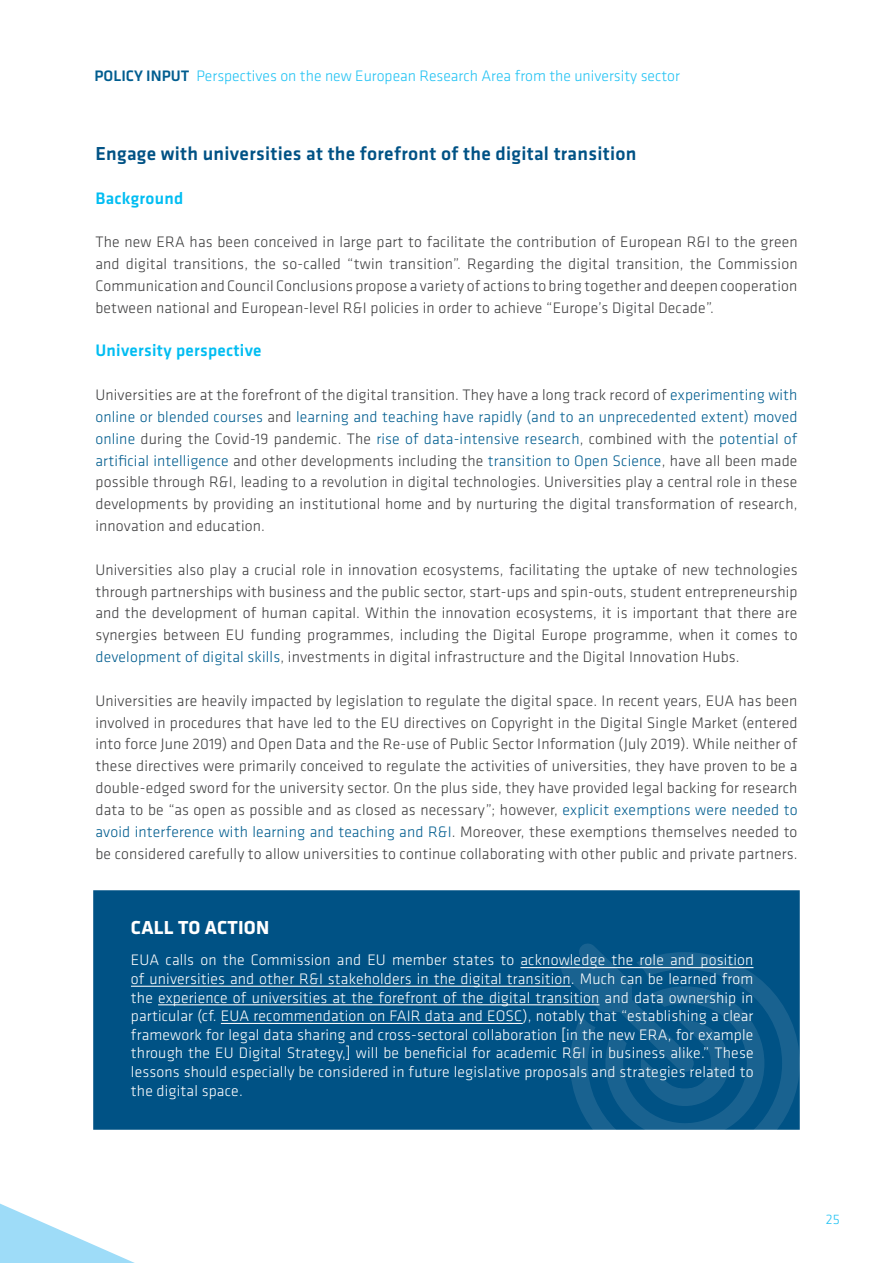
<style>
.page{position:relative;width:893px;height:1263px;background:#fff}
.page>*{position:absolute;margin:0;border:0;box-sizing:border-box;transform-origin:0 0}
.t1{font:500 19.5px "Klavika Basic";letter-spacing:.015em;color:#005285}
.Table_headline{font:700 19.5px "Klavika Basic";letter-spacing:.01em;color:#fff}
.t2{font:500 17.25px "Klavika Basic";letter-spacing:.015em;color:#01bdf2}
.Text{font:300 15.75px/21.9px "Klavika Basic";letter-spacing:.01em;color:#3e3e3f;text-align:justify}
.Table_text{font:300 15.75px/18.6px "Klavika Basic";letter-spacing:.01em;color:#fff;text-align:justify}
.t3{font:300 15.75px "Klavika Basic";color:#21c2f3}
.t4{font:300 14.25px "Klavika Basic";color:#21c2f3}
.s1{font-weight:500;color:#005d8f}
.s2{color:#005d8f}
</style>
<div class="page">
<svg style="left:0;top:1203px;width:135px;height:60px"></svg>
<div style="left:93px;top:890px;width:707px;height:240px;background:#005285;border:4px solid #005285"></div>
<svg style="left:560px;top:943px;width:40px;height:187px"></svg>
<svg style="left:570px;top:952px;width:230px;height:178px"></svg>
<hr style="left:520px;top:967px;width:233px;height:1px;background:#fff">
<hr style="left:131px;top:986px;width:440px;height:1px;background:#fff">
<hr style="left:158px;top:1004px;width:441px;height:1px;background:#fff">
<hr style="left:221px;top:1023px;width:302px;height:1px;background:#fff">
<p class="t3" style="left:94px;top:66px;width:587px"><span class="s1">POLICY INPUT</span> Perspectives on the new European Research Area from the university sector</p>
<h2 class="t1" style="left:95px;top:140px;width:543px">Engage with universities at the forefront of the digital transition</h2>
<h3 class="t2" style="left:95px;top:186px;width:89px">Background</h3>
<p class="Text" style="left:95px;top:231px;width:704px">The new ERA has been conceived in large part to facilitate the contribution of European R&amp;I to the green and digital transitions, the so-called “twin transition”. Regarding the digital transition, the Commission Communication and Council Conclusions propose a variety of actions to bring together and deepen cooperation between national and European-level R&amp;I policies in order to achieve “Europe’s Digital Decade”.</p>
<h3 class="t2" style="left:95px;top:339px;width:168px">University perspective</h3>
<p class="Text" style="left:95px;top:384px;width:704px">Universities are at the forefront of the digital transition. They have a long track record of <span class="s2">experimenting with online or blended courses</span> and <span class="s2">learning and teaching have rapidly (and to an unprecedented extent) moved online</span> during the Covid-19 pandemic. The <span class="s2">rise of data-intensive research</span>, combined with the <span class="s2">potential of artificial intelligence</span> and other developments including the <span class="s2">transition to Open Science</span>, have all been made possible through R&amp;I, leading to a revolution in digital technologies. Universities play a central role in these developments by providing an institutional home and by nurturing the digital transformation of research, innovation and education.</p>
<p class="Text" style="left:95px;top:558px;width:704px">Universities also play a crucial role in innovation ecosystems, facilitating the uptake of new technologies through partnerships with business and the public sector, start-ups and spin-outs, student entrepreneurship and the development of human capital. Within the innovation ecosystems, it is important that there are synergies between EU funding programmes, including the Digital Europe programme, when it comes to <span class="s2">development of digital skills</span>, investments in digital infrastructure and the Digital Innovation Hubs.</p>
<p class="Text" style="left:95px;top:689px;width:704px">Universities are heavily impacted by legislation to regulate the digital space. In recent years, EUA has been involved in procedures that have led to the EU directives on Copyright in the Digital Single Market (entered into force June 2019) and Open Data and the Re-use of Public Sector Information (July 2019). While neither of these directives were primarily conceived to regulate the activities of universities, they have proven to be a double-edged sword for the university sector. On the plus side, they have provided legal backing for research data to be “as open as possible and as closed as necessary”; however, <span class="s2">explicit exemptions were needed to avoid interference with learning and teaching and R&amp;I</span>. Moreover, these exemptions themselves needed to be considered carefully to allow universities to continue collaborating with other public and private partners.</p>
<p class="Table_headline" style="left:131px;top:913px;width:140px">CALL TO ACTION</p>
<p class="Table_text" style="left:131px;top:951px;width:624px">EUA calls on the Commission and EU member states to acknowledge the role and position of universities and other R&amp;I stakeholders in the digital transition. Much can be learned from the experience of universities at the forefront of the digital transition and data ownership in particular (cf. EUA recommendation on FAIR data and EOSC), notably that “establishing a clear framework for legal data sharing and cross-sectoral collaboration [in the new ERA, for example through the EU Digital Strategy,] will be beneficial for academic R&amp;I in business alike.” These lessons should especially be considered in future legislative proposals and strategies related to the digital space.</p>
<p class="t4" style="left:826px;top:1210px;width:15px">25</p>
</div>
